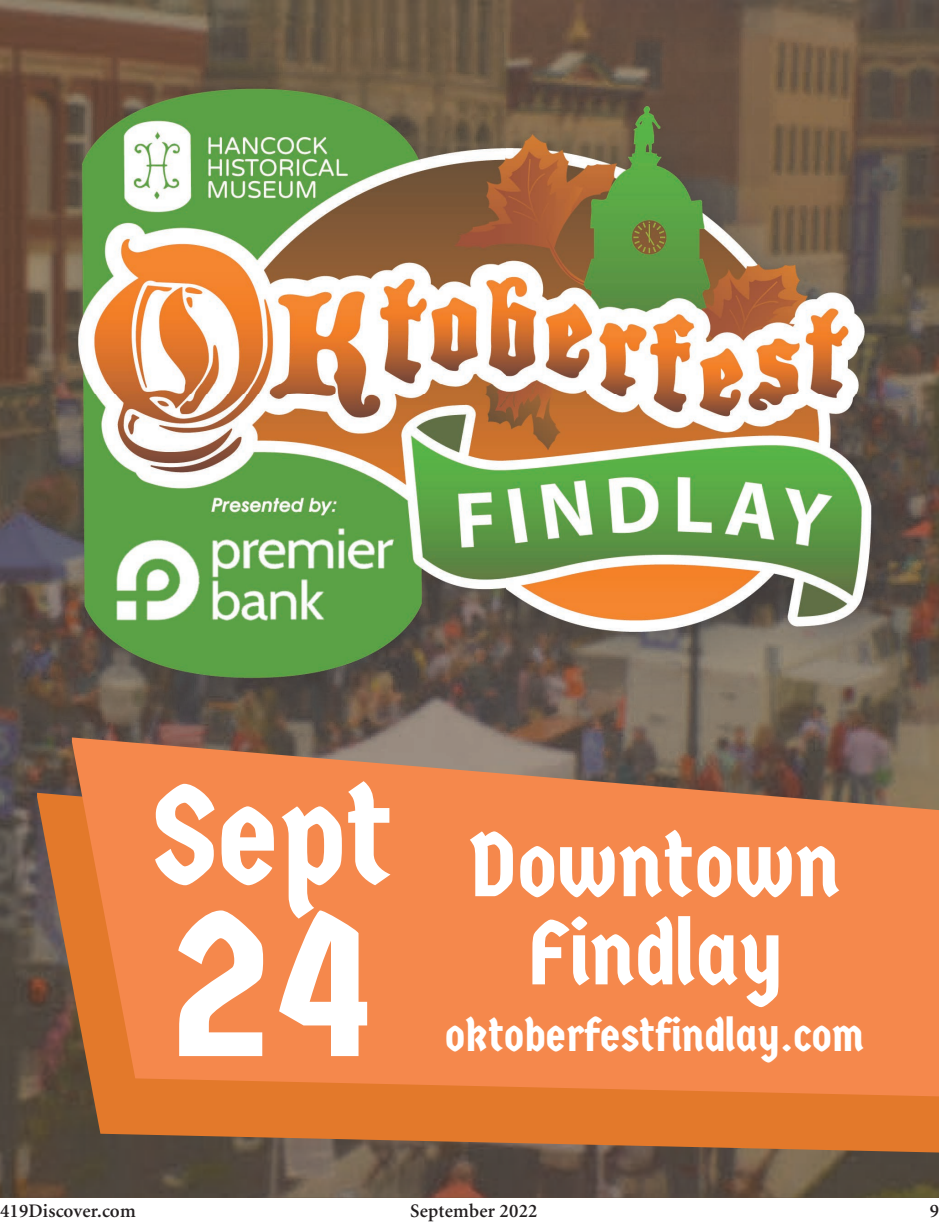
<style>
.page{position:relative;width:939px;height:1223px;background:#fff}
.page>*{position:absolute;margin:0;border:0;box-sizing:border-box;transform-origin:0 0}
.t1{font:215.25px "Germania One";color:#fff}
.t2{font:140px "Germania One";color:#fff}
.t3{font:91px/88.2px "Germania One";color:#fff;text-align:center}
.t4{font:46.2px "Germania One";color:#fff}
.t5{font:600 19.25px "Minion";letter-spacing:.01em;color:#231f20}
</style>
<div class="page">
<img style="left:0;top:0;width:939px;height:1197px">
<img style="left:35px;top:33px;width:885px;height:724px">
<svg style="left:37px;top:792px;width:902px;height:360px;background:#b96b32"></svg>
<svg style="left:72px;top:737px;width:867px;height:359px;background:#e6834b"></svg>
<p class="t2" style="left:152px;top:755px;width:243px">Sept</p>
<p class="t1" style="left:171px;top:859px;width:205px">24</p>
<p class="t3" style="left:469px;top:821px;width:373px">Downtown<br>Findlay</p>
<p class="t4" style="left:445px;top:1008px;width:421px">oktoberfestfindlay.com</p>
<p class="t5" style="left:0;top:1200px;width:137px">419Discover.com</p>
<p class="t5" style="left:410px;top:1200px;width:129px">September 2022</p>
<p class="t5" style="left:929px;top:1200px;width:11px">9</p>
</div>
